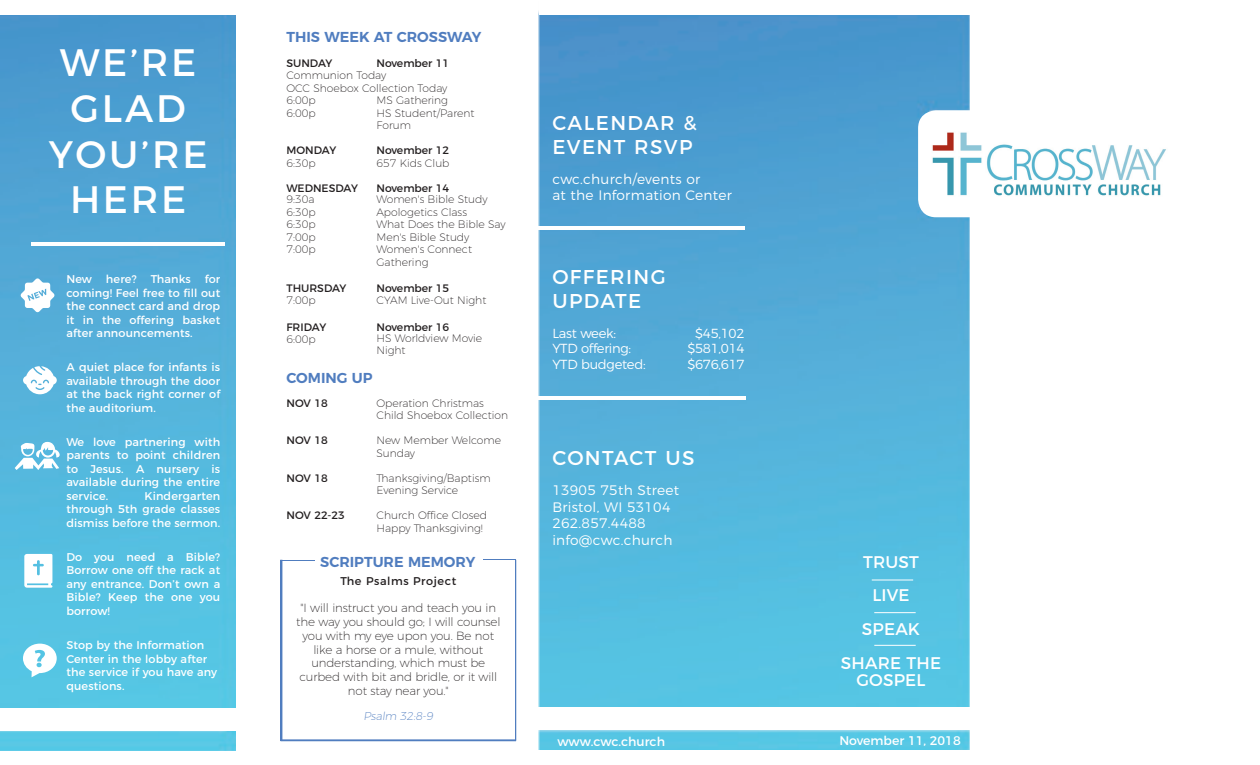
<style>
.page{position:relative;width:1260px;height:765px;background:#fff}
.page>*{position:absolute;margin:0;border:0;box-sizing:border-box;transform-origin:0 0}
.t1{font:38.25px "Montserrat";letter-spacing:.07em;color:#fff}
.t2{font:20px "Montserrat";letter-spacing:.07em;color:#fff}
.t3{font:16.88px/16.9px "Montserrat";letter-spacing:.01em;color:#fff;text-align:center}
.t4{font:600 14.38px "Montserrat";color:#507dbf}
.t5{font:300 13.75px/16.5px "Montserrat";letter-spacing:.02em;color:#fff}
.t6{font:300 13.12px "Montserrat";letter-spacing:-.02em;color:#fff}
.t7{font:12.5px "Montserrat";color:#fff}
.t8{font:200 11.88px/13.8px "Montserrat";letter-spacing:-.01em;color:#231f20;text-align:center}
.t9{font:11.25px/13.5px "Montserrat";letter-spacing:.01em;color:#fff;text-align:justify}
.t10{font:11.25px "Montserrat";letter-spacing:.05em;color:#231f20}
.t11{font:200 11.25px "Montserrat";color:#507dbf}
.t12{font:200 10.75px/12.5px "Montserrat";color:#231f20}
.t13{font:10.75px "Montserrat";color:#231f20}
</style>
<div class="page">
<img style="left:280px;top:11px;width:690px;height:739px">
<img style="left:0;top:15px;width:236px;height:736px">
<hr style="left:872px;top:580px;width:41px;height:1px;background:#fff">
<hr style="left:874px;top:612px;width:42px;height:1px;background:#fff">
<hr style="left:874px;top:645px;width:42px;height:1px;background:#fff">
<hr style="left:529px;top:226px;width:216px;height:4px;background:#fff">
<hr style="left:530px;top:396px;width:215px;height:4px;background:#fff">
<div style="left:281px;top:740px;width:235px;height:1px;border:1px solid #507dbf"></div>
<hr style="left:282px;top:560px;width:33px;height:1px;background:#507dbf">
<div style="left:281px;top:560px;width:1px;height:181px;border:1px solid #507dbf"></div>
<hr style="left:516px;top:560px;width:1px;height:180px;background:#507dbf">
<div style="left:515px;top:560px;width:1px;height:181px;border:1px solid #507dbf"></div>
<hr style="left:31px;top:242px;width:194px;height:4px;background:#fff">
<svg style="left:20px;top:278px;width:35px;height:34px"></svg>
<svg style="left:23px;top:644px;width:34px;height:33px"></svg>
<svg style="left:15px;top:442px;width:47px;height:28px"></svg>
<svg style="left:23px;top:366px;width:34px;height:28px"></svg>
<svg style="left:24px;top:554px;width:28px;height:34px"></svg>
<div style="left:918px;top:110px;width:233px;height:107px;background:#fff;border-radius:18px"></div>
<div style="left:0;top:709px;width:245px;height:22px;background:#fff"></div>
<div style="left:539px;top:708px;width:443px;height:22px;background:#fff"></div>
<div style="left:539px;top:0;width:433px;height:15px;background:#fff"></div>
<img style="left:932px;top:132px;width:234px;height:64px">
<hr style="left:483px;top:559px;width:33px;height:1px;background:#507dbf">
<p class="t1" style="left:60px;top:32px;width:138px">WE’RE</p>
<p class="t1" style="left:71px;top:77px;width:117px">GLAD</p>
<p class="t1" style="left:49px;top:123px;width:160px">YOU’RE</p>
<p class="t1" style="left:70px;top:169px;width:118px">HERE</p>
<p class="t9" style="left:66px;top:272px;width:155px">New here? Thanks for coming! Feel free to fill out the connect card and drop it in the offering basket after announcements.</p>
<p class="t9" style="left:66px;top:360px;width:155px">A quiet place for infants is available through the door at the back right corner of the auditorium.</p>
<p class="t9" style="left:66px;top:434px;width:155px">We love partnering with parents to point children to Jesus. A nursery is available during the entire service.</p>
<p class="t9" style="left:66px;top:488px;width:155px;text-indent:78px">Kindergarten through 5th grade classes dismiss before the sermon.</p>
<p class="t9" style="left:66px;top:549px;width:155px">Do you need a Bible?<br>Borrow one off the rack at any entrance. Don’t own a Bible? Keep the one you borrow!</p>
<p class="t9" style="left:66px;top:637px;width:152px;text-align:left">Stop by the Information<br>Center in the lobby after the service if you have any questions.</p>
<p class="t4" style="left:286px;top:25px;width:197px">THIS WEEK AT CROSSWAY</p>
<p class="t13" style="left:286px;top:54px;width:48px">SUNDAY</p>
<p class="t13" style="left:376px;top:54px;width:74px">November 11</p>
<p class="t12" style="left:286px;top:68px;width:101px">Communion Today</p>
<p class="t12" style="left:286px;top:81px;width:162px">OCC Shoebox Collection Today</p>
<p class="t12" style="left:286px;top:93px;width:31px">6:00p</p>
<p class="t12" style="left:376px;top:93px;width:73px">MS Gathering</p>
<p class="t12" style="left:286px;top:106px;width:31px">6:00p</p>
<p class="t12" style="left:376px;top:106px;width:100px">HS Student/Parent<br>Forum</p>
<p class="t13" style="left:286px;top:142px;width:51px">MONDAY</p>
<p class="t13" style="left:376px;top:142px;width:74px">November 12</p>
<p class="t12" style="left:286px;top:156px;width:31px">6:30p</p>
<p class="t12" style="left:376px;top:156px;width:75px">657 Kids Club</p>
<p class="t13" style="left:286px;top:179px;width:73px">WEDNESDAY</p>
<p class="t13" style="left:376px;top:179px;width:74px">November 14</p>
<p class="t12" style="left:286px;top:192px;width:30px">9:30a</p>
<p class="t12" style="left:376px;top:192px;width:113px">Women's Bible Study</p>
<p class="t12" style="left:286px;top:205px;width:31px">6:30p</p>
<p class="t12" style="left:376px;top:205px;width:92px">Apologetics Class</p>
<p class="t12" style="left:286px;top:217px;width:31px">6:30p</p>
<p class="t12" style="left:376px;top:217px;width:131px">What Does the Bible Say</p>
<p class="t12" style="left:286px;top:230px;width:31px">7:00p</p>
<p class="t12" style="left:376px;top:230px;width:94px">Men's Bible Study</p>
<p class="t12" style="left:286px;top:242px;width:31px">7:00p</p>
<p class="t12" style="left:376px;top:242px;width:97px">Women's Connect<br>Gathering</p>
<p class="t13" style="left:286px;top:279px;width:62px">THURSDAY</p>
<p class="t13" style="left:376px;top:279px;width:74px">November 15</p>
<p class="t12" style="left:286px;top:293px;width:31px">7:00p</p>
<p class="t12" style="left:376px;top:293px;width:111px">CYAM Live-Out Night</p>
<p class="t13" style="left:286px;top:318px;width:41px">FRIDAY</p>
<p class="t13" style="left:376px;top:318px;width:74px">November 16</p>
<p class="t12" style="left:286px;top:332px;width:31px">6:00p</p>
<p class="t12" style="left:376px;top:331px;width:107px">HS Worldview Movie<br>Night</p>
<p class="t4" style="left:286px;top:366px;width:88px">COMING UP</p>
<p class="t13" style="left:286px;top:394px;width:43px">NOV 18</p>
<p class="t12" style="left:376px;top:396px;width:133px">Operation Christmas<br>Child Shoebox Collection</p>
<p class="t13" style="left:286px;top:432px;width:43px">NOV 18</p>
<p class="t12" style="left:376px;top:433px;width:126px">New Member Welcome</p>
<p class="t12" style="left:376px;top:446px;width:40px">Sunday</p>
<p class="t13" style="left:286px;top:469px;width:43px">NOV 18</p>
<p class="t12" style="left:376px;top:471px;width:116px">Thanksgiving/Baptism<br>Evening Service</p>
<p class="t13" style="left:286px;top:507px;width:60px">NOV 22-23</p>
<p class="t12" style="left:376px;top:508px;width:112px">Church Office Closed</p>
<p class="t12" style="left:376px;top:521px;width:108px">Happy Thanksgiving!</p>
<p class="t4" style="left:320px;top:550px;width:157px">SCRIPTURE MEMORY</p>
<p class="t10" style="left:340px;top:572px;width:117px">The Psalms Project</p>
<p class="t8" style="left:296px;top:600px;width:206px">"I will instruct you and teach you in the way you should go; I will counsel you with my eye upon you. Be not like a horse or a mule, without understanding, which must be curbed with bit and bridle, or it will not stay near you."</p>
<p class="t11" style="left:364px;top:707px;width:73px">Psalm 32:8-9</p>
<p class="t2" style="left:552px;top:107px;width:146px">CALENDAR &amp;</p>
<p class="t2" style="left:552px;top:131px;width:142px">EVENT RSVP</p>
<p class="t5" style="left:552px;top:169px;width:181px">cwc.church/events or<br>at the Information Center</p>
<p class="t2" style="left:552px;top:261px;width:115px">OFFERING</p>
<p class="t2" style="left:552px;top:285px;width:90px">UPDATE</p>
<p class="t6" style="left:552px;top:323px;width:65px">Last week:</p>
<p class="t6" style="left:695px;top:323px;width:51px">$45,102</p>
<p class="t6" style="left:552px;top:338px;width:80px">YTD offering:</p>
<p class="t6" style="left:687px;top:338px;width:59px">$581,014</p>
<p class="t6" style="left:552px;top:354px;width:95px">YTD budgeted:</p>
<p class="t6" style="left:687px;top:354px;width:59px">$676,617</p>
<p class="t2" style="left:552px;top:442px;width:144px">CONTACT US</p>
<p class="t5" style="left:552px;top:481px;width:128px">13905 75th Street</p>
<p class="t5" style="left:552px;top:497px;width:120px">Bristol, WI 53104</p>
<p class="t5" style="left:552px;top:514px;width:95px">262.857.4488</p>
<p class="t5" style="left:552px;top:530px;width:122px">info@cwc.church</p>
<p class="t7" style="left:557px;top:731px;width:109px">www.cwc.church</p>
<p class="t3" style="left:863px;top:552px;width:57px">TRUST</p>
<p class="t3" style="left:872px;top:586px;width:39px">LIVE</p>
<p class="t3" style="left:862px;top:619px;width:60px">SPEAK</p>
<p class="t3" style="left:841px;top:653px;width:102px">SHARE THE<br>GOSPEL</p>
<p class="t7" style="left:839px;top:731px;width:123px">November 11, 2018</p>
</div>
